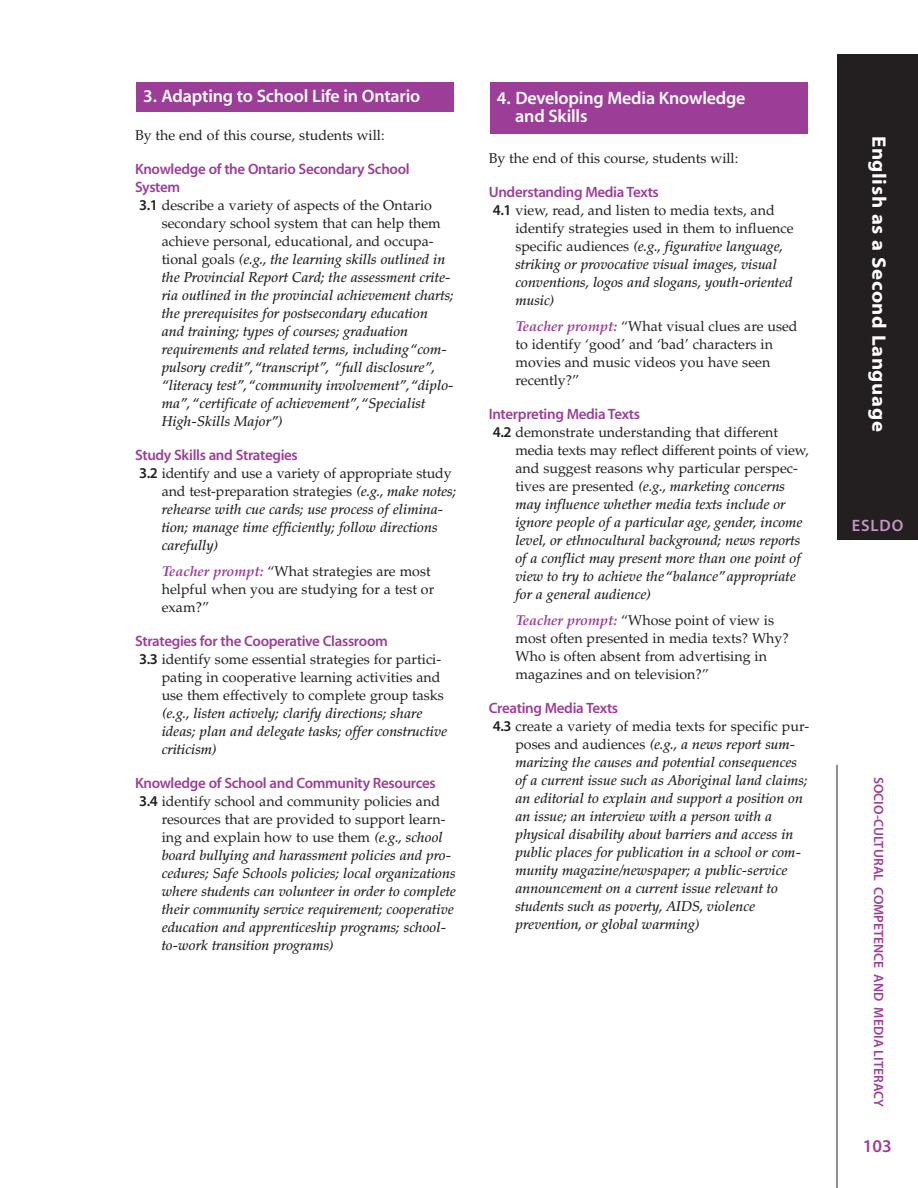
<style>
.page{position:relative;width:918px;height:1188px;background:#fff}
.page>*{position:absolute;margin:0;border:0;box-sizing:border-box;transform-origin:0 0}
.t1{font:19.5px "Myriad MM 700 700";letter-spacing:.03em;color:#fff}
.t2{font:18px/18px "Myriad MM 565 600";letter-spacing:-.01em;color:#fff}
.t3{font:18px "Myriad MM 565 600";color:#9c3e97}
.t4{font:16.5px "Myriad MM 565 600";letter-spacing:.055em;color:#c496c4}
.t5{font:15px/18px "Myriad MM 565 600";letter-spacing:-.02em;color:#9c3e97}
.t6{font:italic 500 14.25px/18px "Palatino";color:#231f20}
.t7{font:14.25px/18px "Palatino";color:#231f20}
.t8{font:13.5px "Myriad MM 565 600";letter-spacing:.005em;color:#9c3e97}
.s1{font-family:"Myriad MM 565 600";font-weight:400;font-style:normal;font-size:15px}
.s2{font-weight:400;font-style:normal}
.s3{font-weight:700;font-style:italic;color:#9c3e97}
.s4{font-family:"Myriad MM 565 600";font-size:15px}
.s5{font-weight:400}
</style>
<div class="page">
<div style="left:136px;top:82px;width:318px;height:30px;background:#9c3e97"></div>
<div style="left:490px;top:82px;width:318px;height:52px;background:#9c3e97"></div>
<hr style="left:837px;top:765px;width:1px;height:423px;background:#231f20">
<div style="left:837px;top:54px;width:81px;height:486px;background:#231f20"></div>
<p class="t2" style="left:143px;top:87px;width:279px">3. Adapting to School Life in Ontario</p>
<p class="t2" style="left:515px;top:90px;width:232px;text-indent:-18px">4. Developing Media Knowledge and Skills</p>
<p class="t7" style="left:135px;top:127px;width:251px">By the end of this course, students will:</p>
<p class="t5" style="left:135px;top:161px;width:276px">Knowledge of the Ontario Secondary School<br>System</p>
<p class="t6" style="left:162px;top:197px;width:294px;text-indent:-23px"><span class="s1">3.1</span> <span class="s2">describe a variety of aspects of the Ontario secondary school system that can help them achieve personal, educational, and occupa&shy;tional goals</span> (e.g., the learning skills outlined in the Provincial Report Card; the assessment crite&shy;ria outlined in the provincial achievement charts; the prerequisites for postsecondary education and training; types of courses; graduation requirements and related terms, including “com&shy;pulsory credit”, “transcript”, “full disclosure”, “literacy test”, “community involvement”, “diplo&shy;ma”, “certificate of achievement”, “Specialist High-Skills Major”)</p>
<p class="t5" style="left:135px;top:447px;width:164px">Study Skills and Strategies</p>
<p class="t6" style="left:162px;top:464px;width:296px;text-indent:-23px"><span class="s1">3.2</span> <span class="s2">identify and use a variety of appropriate study and test-preparation strategies</span> (e.g., make notes; rehearse with cue cards; use process of elimina&shy;tion; manage time efficiently; follow directions carefully)</p>
<p class="t7" style="left:162px;top:562px;width:274px"><span class="s3">Teacher prompt:</span> “What strategies are most helpful when you are studying for a test or exam?”</p>
<p class="t5" style="left:135px;top:632px;width:254px">Strategies for the Cooperative Classroom</p>
<p class="t7" style="left:162px;top:650px;width:284px;text-indent:-23px"><span class="s4">3.3</span> identify some essential strategies for partici&shy;pating in cooperative learning activities and use them effectively to complete group tasks</p>
<p class="t6" style="left:162px;top:704px;width:287px">(e.g., listen actively; clarify directions; share ideas; plan and delegate tasks; offer constructive criticism)</p>
<p class="t5" style="left:135px;top:774px;width:302px">Knowledge of School and Community Resources</p>
<p class="t6" style="left:162px;top:792px;width:296px;text-indent:-23px"><span class="s1">3.4</span> <span class="s2">identify school and community policies and resources that are provided to support learn&shy;ing and explain how to use them</span> (e.g., school board bullying and harassment policies and pro&shy;cedures; Safe Schools policies; local organizations where students can volunteer in order to complete their community service requirement; cooperative education and apprenticeship programs; school&shy;to-work transition programs)</p>
<p class="t7" style="left:489px;top:150px;width:251px">By the end of this course, students will:</p>
<p class="t5" style="left:489px;top:183px;width:172px">Understanding Media Texts</p>
<p class="t6" style="left:515px;top:201px;width:280px;text-indent:-23px"><span class="s1">4.1</span> <span class="s2">view, read, and listen to media texts, and identify strategies used in them to influence specific audiences</span> (e.g., figurative language, striking or provocative visual images, visual conventions, logos and slogans, youth-oriented music)</p>
<p class="t7" style="left:516px;top:317px;width:284px"><span class="s3">Teacher prompt:</span> “What visual clues are used to identify ‘good’ and ‘bad’ characters in movies and music videos you have seen recently?”</p>
<p class="t5" style="left:489px;top:405px;width:153px">Interpreting Media Texts</p>
<p class="t6" style="left:515px;top:423px;width:295px;text-indent:-23px"><span class="s1">4.2</span> <span class="s2">demonstrate understanding that different media texts may reflect different points of view, and suggest reasons why particular perspec&shy;tives are presented</span> (e.g., marketing concerns may influence whether media texts include or ignore people of a particular age, gender, income level, or ethnocultural background; news reports of a conflict may present more than one point of view to try to achieve the “balance” appropriate for a general audience)</p>
<p class="t7" style="left:516px;top:611px;width:275px"><span class="s3">Teacher prompt:</span> “Whose point of view is most often presented in media texts? Why?<br>Who is often absent from advertising in magazines and on television?”</p>
<p class="t5" style="left:489px;top:699px;width:131px">Creating Media Texts</p>
<p class="t6" style="left:515px;top:717px;width:296px;text-indent:-23px"><span class="s1">4.3</span> <span class="s2">create a variety of media texts for specific pur&shy;poses and audiences</span> (e.g., a news report sum&shy;marizing the causes and potential consequences of a current issue such as Aboriginal land claims; an editorial to explain and support a position on an issue; an interview with a person with a physical disability about barriers and access in public places for publication in a school or com&shy;munity magazine<span class="s5">/</span>newspaper; a public-service announcement on a current issue relevant to students such as poverty, AIDS, violence prevention, or global warming)</p>
<h1 class="t1" style="left:889px;top:136px;width:297px;rotate:90deg">English as a Second Language</h1>
<p class="t4" style="left:852px;top:517px;width:53px">ESLDO</p>
<p class="t8" style="left:885px;top:777px;width:332px;rotate:90deg">SOCIO-CULTURAL COMPETENCE AND MEDIA LITERACY</p>
<p class="t3" style="left:863px;top:1137px;width:30px">10 3</p>
</div>
